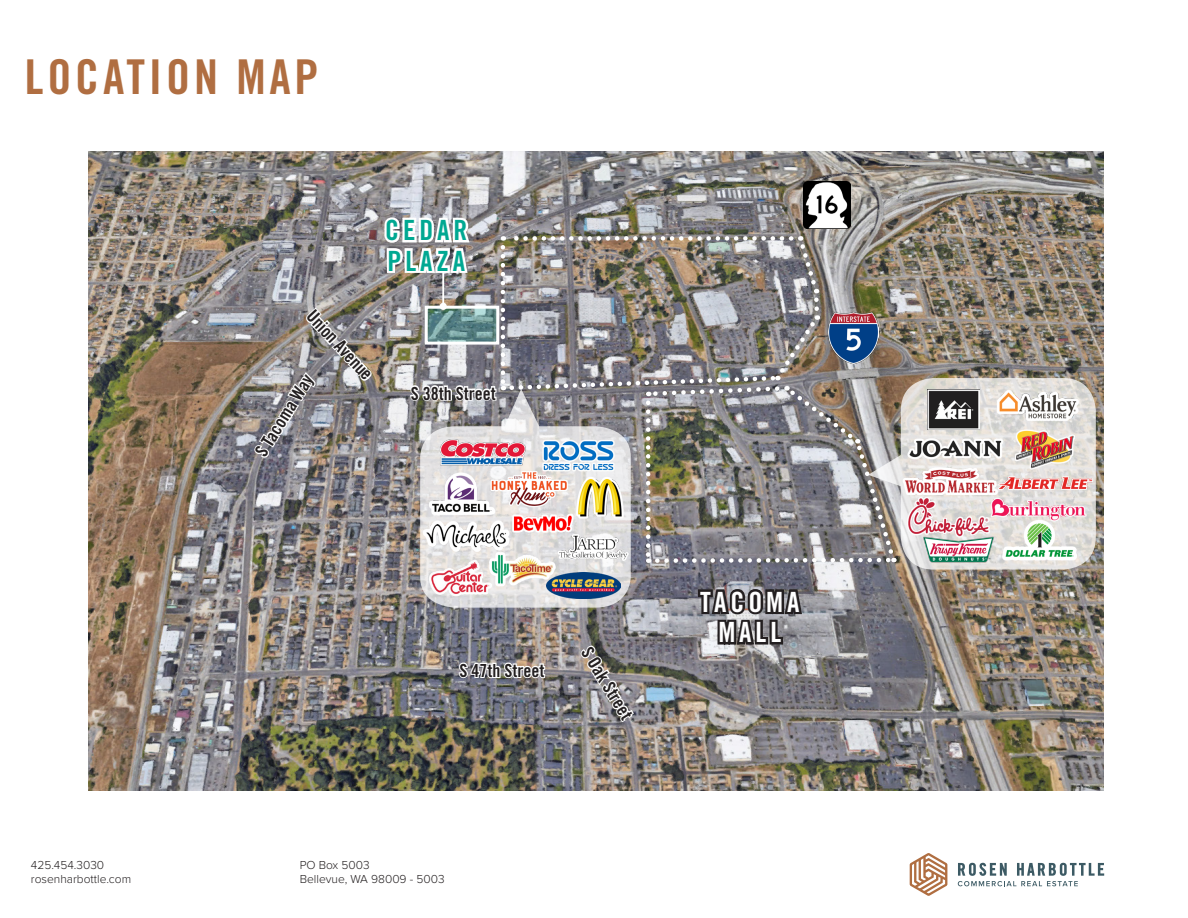
<style>
.page{position:relative;width:1188px;height:918px;background:#fff}
.page>*{position:absolute;margin:0;border:0;box-sizing:border-box;transform-origin:0 0}
.t1{font:48px "Trade Gothic LT Std Bd Cn 20";letter-spacing:.08em;color:#b06e41}
.t2{font:27.9px "Trade Gothic LT Std Bd Cn 20";letter-spacing:.14em;color:#fff}
.t3{font:27.9px "Trade Gothic LT Std Bd Cn 20";letter-spacing:.14em;color:#00a892}
.t4{font:18px "Trade Gothic LT Std Bd Cn 20";color:#231f20}
.t5{font:300 12px "Proxima Nova";color:#231f20}
</style>
<div class="page">
<svg style="left:958px;top:863px;width:146px;height:23px"></svg>
<svg style="left:910px;top:853px;width:37px;height:43px"></svg>
<img style="left:89px;top:151px;width:1015px;height:640px">
<svg style="left:896px;top:378px;width:200px;height:192px;background:#d6d2cc"></svg>
<img style="left:905px;top:499px;width:87px;height:39px">
<img style="left:990px;top:390px;width:96px;height:31px">
<img style="left:1016px;top:429px;width:58px;height:42px">
<img style="left:927px;top:390px;width:53px;height:40px">
<img style="left:907px;top:437px;width:97px;height:24px">
<img style="left:902px;top:466px;width:96px;height:33px">
<img style="left:1001px;top:521px;width:77px;height:39px">
<img style="left:990px;top:496px;width:97px;height:25px">
<img style="left:998px;top:473px;width:96px;height:19px">
<img style="left:921px;top:536px;width:74px;height:27px">
<img style="left:252px;top:306px;width:120px;height:152px">
<img style="left:382px;top:165px;width:514px;height:559px">
<svg style="left:429px;top:310px;width:66px;height:31px;background:#658e8f"></svg>
<hr style="left:442px;top:272px;width:2px;height:34px;background:#fff">
<div style="left:440px;top:303px;width:7px;height:7px;background:#fff;border-radius:50%"></div>
<div style="left:425px;top:306px;width:74px;height:39px;border:3px solid #fff"></div>
<p class="t1" style="left:25px;top:48px;width:295px">LOCATION MAP</p>
<p class="t3" style="left:385px;top:213px;width:84px">CEDAR</p>
<p class="t3" style="left:388px;top:244px;width:79px">PLAZA</p>
<p class="t4" style="left:318px;top:305px;width:89px;rotate:47deg">Union Avenue</p>
<p class="t4" style="left:250px;top:449px;width:95px;rotate:-58deg">S Tacoma Way</p>
<p class="t4" style="left:411px;top:382px;width:86px">S 38th Street</p>
<p class="t5" style="left:31px;top:858px;width:75px">425.454.3030</p>
<p class="t5" style="left:31px;top:872px;width:102px">rosenharbottle.com</p>
<p class="t4" style="left:459px;top:660px;width:86px">S 47th Street</p>
<p class="t4" style="left:595px;top:643px;width:82px;rotate:58deg">S Oak Street</p>
<p class="t5" style="left:300px;top:858px;width:71px">PO Box 5003</p>
<p class="t5" style="left:300px;top:872px;width:146px">Bellevue, WA 98009 - 5003</p>
<p class="t2" style="left:700px;top:585px;width:101px">TACOMA</p>
<p class="t2" style="left:718px;top:615px;width:64px">MALL</p>
</div>
